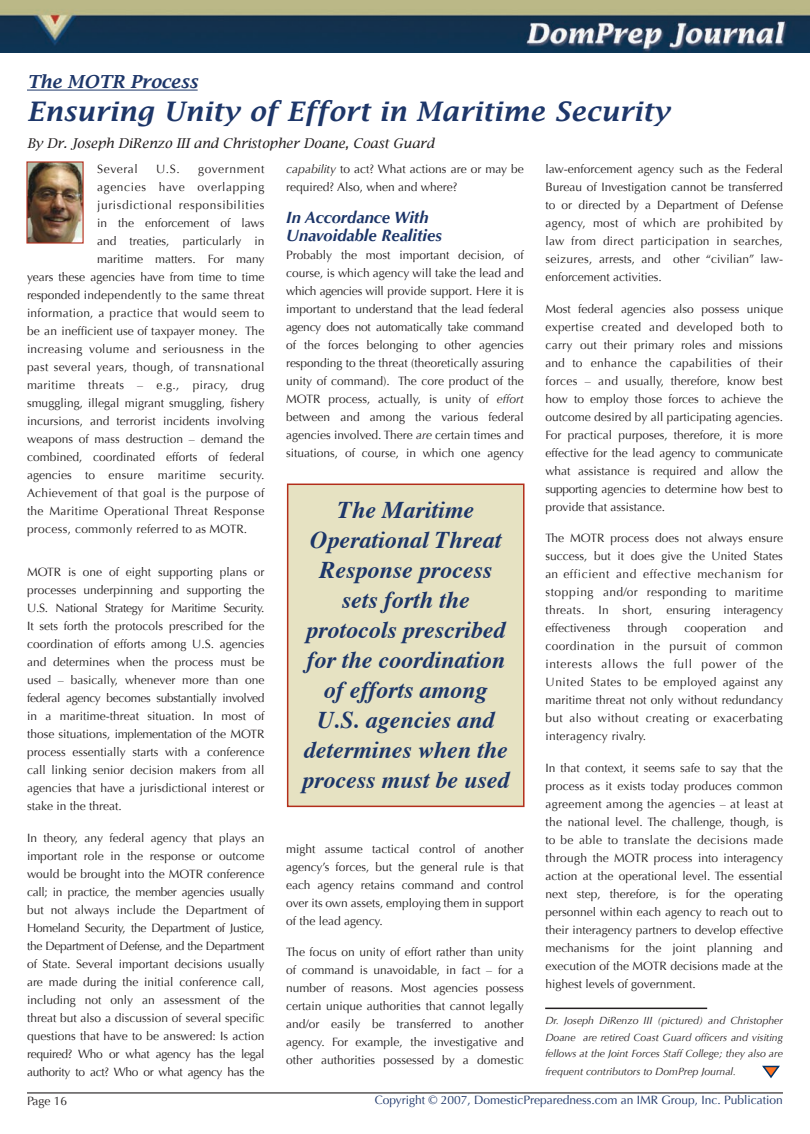
<style>
.page{position:relative;width:810px;height:1134px;background:#fff}
.page>*{position:absolute;margin:0;border:0;box-sizing:border-box;transform-origin:0 0}
.t1{font:italic 600 27px "Lucida Bright";letter-spacing:.025em;color:#1d3669}
.t2{font:italic 700 24px/30px "Times";color:#1d3669;text-align:center}
.t3{font:italic 600 18px "Lucida Bright";color:#1d3669}
.t4{font:italic 700 16.5px/18px "Optima";color:#1d3669}
.t5{font:italic 13.5px "Lucida Bright";color:#231f20}
.t6{font:12px/18px "Optima";color:#231f20;text-align:justify}
.t7{font:12px "Optima";letter-spacing:.025em;color:#231f20}
.t8{font:12px "Optima";letter-spacing:.05em;color:#231f20}
.t9{font:12px "Optima";color:#1d3669}
.t10{font:italic 10.5px/16.5px "Optima";color:#231f20;text-align:justify}
.s1{font-style:italic}
</style>
<div class="page">
<img style="left:1px;top:0;width:809px;height:53px">
<hr style="left:27px;top:1092px;width:756px;height:2px;background:#231f20">
<hr style="left:27px;top:90px;width:171px;height:1px;background:#1d3669">
<img style="left:28px;top:163px;width:54px;height:79px">
<div style="left:26px;top:161px;width:58px;height:83px;border:1px solid #b32e1b"></div>
<div style="left:288px;top:484px;width:236px;height:322px;background:#e6e2c2"></div>
<div style="left:287px;top:484px;width:238px;height:323px;border:2px solid #b32e1b"></div>
<hr style="left:545px;top:1008px;width:162px;height:1px;background:#231f20">
<svg style="left:762px;top:1065px;width:18px;height:13px"></svg>
<h3 class="t3" style="left:27px;top:72px;width:172px">The MOTR Process</h3>
<h1 class="t1" style="left:27px;top:96px;width:644px">Ensuring Unity of Effort in Maritime Security</h1>
<p class="t5" style="left:27px;top:135px;width:409px">By Dr. Joseph DiRenzo III and Christopher Doane, Coast Guard</p>
<p class="t6" style="left:286px;top:160px;width:239px"><span class="s1">capability</span> to act? What actions are or may be required? Also, when and where?</p>
<h3 class="t4" style="left:286px;top:208px;width:157px">In Accordance With<br>Unavoidable Realities</h3>
<p class="t6" style="left:286px;top:246px;width:239px">Probably the most important decision, of course, is which agency will take the lead and which agencies will provide support. Here it is important to understand that the lead federal agency does not automatically take command of the forces belonging to other agencies responding to the threat (theoretically assuring unity of command). The core product of the MOTR process, actually, is unity of <span class="s1">effort </span>between and among the various federal agencies involved. There <span class="s1">are</span> certain times and situations, of course, in which one agency</p>
<p class="t6" style="left:545px;top:160px;width:239px">law-enforcement agency such as the Federal Bureau of Investigation cannot be transferred to or directed by a Department of Defense agency, most of which are prohibited by law from direct participation in searches, seizures, arrests, and other “civilian” law&shy;enforcement activities.</p>
<p class="t6" style="left:545px;top:300px;width:239px">Most federal agencies also possess unique expertise created and developed both to carry out their primary roles and missions and to enhance the capabilities of their forces – and usually, therefore, know best how to employ those forces to achieve the outcome desired by all participating agencies.<br>For practical purposes, therefore, it is more effective for the lead agency to communicate what assistance is required and allow the supporting agencies to determine how best to provide that assistance.</p>
<p class="t6" style="left:545px;top:529px;width:239px">The MOTR process does not always ensure success, but it does give the United States an efficient and effective mechanism for stopping and/or responding to maritime threats. In short, ensuring interagency effectiveness</p>
<p class="t8" style="left:97px;top:162px;width:42px">Several</p>
<p class="t6" style="left:156px;top:160px;width:25px">U.S.</p>
<p class="t8" style="left:198px;top:162px;width:68px">government</p>
<p class="t8" style="left:97px;top:180px;width:169px">agencies have overlapping</p>
<p class="t8" style="left:97px;top:198px;width:169px">jurisdictional responsibilities</p>
<p class="t6" style="left:97px;top:214px;width:169px">in the enforcement of laws</p>
<p class="t6" style="left:97px;top:232px;width:169px">and treaties, particularly in</p>
<p class="t6" style="left:97px;top:250px;width:169px">maritime matters. For many</p>
<p class="t6" style="left:27px;top:268px;width:239px">years these agencies have from time to time</p>
<p class="t7" style="left:27px;top:288px;width:239px">responded independently to the same threat</p>
<p class="t7" style="left:27px;top:306px;width:239px">information, a practice that would seem to</p>
<p class="t6" style="left:27px;top:322px;width:239px">be an inefficient use of taxpayer money. The</p>
<p class="t7" style="left:27px;top:342px;width:239px">increasing volume and seriousness in the</p>
<p class="t7" style="left:27px;top:360px;width:239px">past several years, though, of transnational</p>
<p class="t7" style="left:27px;top:378px;width:239px">maritime threats – e.g., piracy, drug</p>
<p class="t6" style="left:27px;top:394px;width:239px">smuggling, illegal migrant smuggling, fishery</p>
<p class="t6" style="left:27px;top:412px;width:239px">incursions, and terrorist incidents involving</p>
<p class="t6" style="left:27px;top:430px;width:239px">weapons of mass destruction – demand the</p>
<p class="t6" style="left:27px;top:448px;width:239px">combined, coordinated efforts of federal</p>
<p class="t7" style="left:27px;top:468px;width:239px">agencies to ensure maritime security.</p>
<p class="t7" style="left:27px;top:486px;width:239px">Achievement of that goal is the purpose of</p>
<p class="t7" style="left:27px;top:504px;width:239px">the Maritime Operational Threat Response</p>
<p class="t7" style="left:27px;top:522px;width:222px">process, commonly referred to as MOTR.</p>
<p class="t6" style="left:27px;top:563px;width:239px">MOTR is one of eight supporting plans or processes underpinning and supporting the U.S. National Strategy for Maritime Security.<br>It sets forth the protocols prescribed for the coordination of efforts among U.S. agencies and determines when the process must be used – basically, whenever more than one federal agency becomes substantially involved in a maritime-threat situation. In most of those situations, implementation of the MOTR process essentially starts with a conference call linking senior decision makers from all agencies that have a jurisdictional interest or stake in the threat.</p>
<p class="t6" style="left:27px;top:829px;width:239px">In theory, any federal agency that plays an important role in the response or outcome would be brought into the MOTR conference call; in practice, the member agencies usually but not always include the Department of Homeland Security, the Department of Justice, the Department of Defense, and the Department of State. Several important decisions usually are made during the initial conference call, including not only an assessment of the threat but also a discussion of several specific questions that have to be answered: Is action required? Who or what agency has the legal authority to act? Who or what agency has the</p>
<h2 class="t2" style="left:302px;top:496px;width:209px">The Maritime<br>Operational Threat<br>Response process sets forth the protocols prescribed for the coordination of efforts among<br>U.S. agencies and determines when the process must be used</h2>
<p class="t6" style="left:545px;top:619px;width:239px;text-indent:218px">and coordination in the pursuit of common interests allows the full power of the United States to be employed against any maritime threat not only without redundancy but also without creating or exacerbating interagency rivalry.</p>
<p class="t6" style="left:545px;top:759px;width:239px">In that context, it seems safe to say that the process as it exists today produces common agreement among the agencies – at least at the national level. The challenge, though, is to be able to translate the decisions made through the MOTR process into interagency action at the operational level. The essential next step, therefore, is for the operating personnel within each agency to reach out to their interagency partners to develop effective mechanisms for the joint planning and execution of the MOTR decisions made at the highest levels of government.</p>
<p class="t10" style="left:545px;top:1013px;width:239px">Dr. Joseph DiRenzo III (pictured) and Christopher Doane are retired Coast Guard officers and visiting fellows at the Joint Forces Staff College; they also are</p>
<p class="t10" style="left:545px;top:1064px;width:192px">frequent contributors to DomPrep Journal.</p>
<p class="t6" style="left:628px;top:619px;width:42px">through</p>
<p class="t6" style="left:685px;top:619px;width:63px">cooperation</p>
<p class="t6" style="left:286px;top:840px;width:239px">might assume tactical control of another agency’s forces, but the general rule is that each agency retains command and control over its own assets, employing them in support of the lead agency.</p>
<p class="t6" style="left:286px;top:943px;width:239px">The focus on unity of effort rather than unity of command is unavoidable, in fact – for a number of reasons. Most agencies possess certain unique authorities that cannot legally and/or easily be transferred to another agency. For example, the investigative and other authorities possessed by a domestic</p>
<p class="t6" style="left:27px;top:1092px;width:42px">Page 16</p>
<p class="t9" style="left:375px;top:1093px;width:410px">Copyright © 2007, DomesticPreparedness.com an IMR Group, Inc. Publication</p>
</div>
